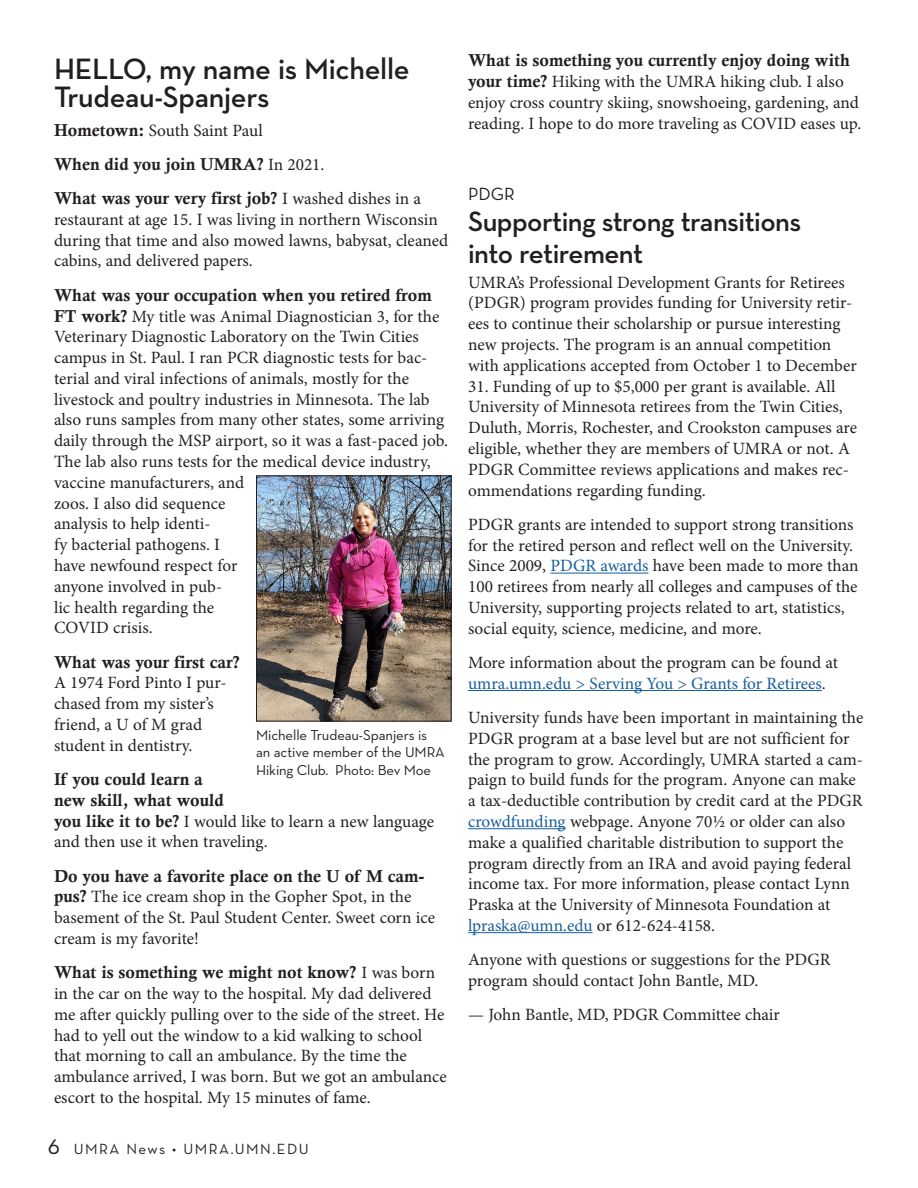
<style>
.page{position:relative;width:918px;height:1188px;background:#fff}
.page>*{position:absolute;margin:0;border:0;box-sizing:border-box;transform-origin:0 0}
.Main_headline{font:600 30px/28.5px "Neutraface Text";letter-spacing:-.01em;color:#231f20}
.Main_headline-2{font:600 28.5px/31.5px "Neutraface Text";letter-spacing:-.02em;color:#231f20}
.t1{font:18px "Neutraface Text";color:#231f20}
.Body_copy{font:17.25px/20.9px "Minion Pro";color:#231f20}
.Body_copy-2{font:17.25px "Calis MT Bol";color:#231f20}
.t2{font:15px "Neutraface Text";letter-spacing:.1em;color:#231f20}
.t3{font:14.7px/17.5px "Neutraface Text";letter-spacing:-.005em;color:#231f20}
.s1{font-family:"Calis MT Bol"}
.s2{font-family:"Minion Pro"}
.s3{font-size:24px}
.s4{color:#175d9e}
</style>
<div class="page">
<img style="left:258px;top:478px;width:192px;height:242px">
<div style="left:256px;top:476px;width:196px;height:246px;border:1px solid #231f20"></div>
<hr style="left:550px;top:573px;width:99px;height:1px;background:#175d9e">
<hr style="left:468px;top:690px;width:354px;height:1px;background:#175d9e">
<hr style="left:468px;top:828px;width:98px;height:1px;background:#175d9e">
<hr style="left:468px;top:932px;width:125px;height:1px;background:#175d9e">
<p class="Main_headline" style="left:54px;top:54px;width:357px">HELLO, my name is Michelle<br>Trudeau-Spanjers</p>
<p class="Body_copy" style="left:54px;top:120px;width:210px"><span class="s1">Hometown:</span> South Saint Paul</p>
<p class="Body_copy-2" style="left:54px;top:154px;width:272px">When did you join UMRA? <span class="s2">In 2021.</span></p>
<p class="Body_copy" style="left:54px;top:188px;width:396px"><span class="s1">What was your very first job?</span> I washed dishes in a restaurant at age 15. I was living in northern Wisconsin during that time and also mowed lawns, babysat, cleaned cabins, and delivered papers.</p>
<p class="Body_copy" style="left:54px;top:285px;width:395px"><span class="s1">What was your occupation when you retired from FT work?</span> My title was Animal Diagnostician 3, for the Veterinary Diagnostic Laboratory on the Twin Cities campus in St. Paul. I ran PCR diagnostic tests for bac&shy;terial and viral infections of animals, mostly for the livestock and poultry industries in Minnesota. The lab also runs samples from many other states, some arriving daily through the MSP airport, so it was a fast-paced job.<br>The lab also runs tests for the medical device industry, vaccine manufacturers, and<br>zoos. I also did sequence<br>analysis to help identi-<br>fy bacterial pathogens. I<br>have newfound respect for<br>anyone involved in pub-<br>lic health regarding the<br>COVID crisis.</p>
<p class="Body_copy" style="left:54px;top:652px;width:187px"><span class="s1">What was your first car?<br></span>A 1974 Ford Pinto I pur&shy;chased from my sister’s friend, a U of M grad student in dentistry.</p>
<p class="Body_copy" style="left:54px;top:769px;width:382px"><span class="s1">If you could learn a<br>new skill, what would<br>you like it to be?</span> I would like to learn a new language and then use it when traveling.</p>
<p class="Body_copy" style="left:54px;top:866px;width:383px"><span class="s1">Do you have a favorite place on the U of M cam&shy;pus?</span> The ice cream shop in the Gopher Spot, in the basement of the St. Paul Student Center. Sweet corn ice cream is my favorite!</p>
<p class="Body_copy" style="left:54px;top:962px;width:394px"><span class="s1">What is something we might not know?</span> I was born in the car on the way to the hospital. My dad delivered me after quickly pulling over to the side of the street. He had to yell out the window to a kid walking to school that morning to call an ambulance. By the time the ambulance arrived, I was born. But we got an ambulance escort to the hospital. My 15 minutes of fame.</p>
<p class="t3" style="left:256px;top:726px;width:190px">Michelle Trudeau-Spanjers is an active member of the UMRA<br>Hiking Club. Photo: Bev Moe</p>
<p class="t2" style="left:48px;top:1140px;width:263px"><span class="s3">6</span> UMRA News • UMRA.UMN.EDU</p>
<p class="Body_copy" style="left:468px;top:50px;width:395px"><span class="s1">What is something you currently enjoy doing with your time?</span> Hiking with the UMRA hiking club. I also enjoy cross country skiing, snowshoeing, gardening, and reading. I hope to do more traveling as COVID eases up.</p>
<p class="t1" style="left:468px;top:183px;width:48px">PDGR</p>
<p class="Main_headline-2" style="left:468px;top:206px;width:335px">Supporting strong transitions into retirement</p>
<p class="Body_copy" style="left:468px;top:272px;width:390px">UMRA’s Professional Development Grants for Retirees (PDGR) program provides funding for University retir&shy;ees to continue their scholarship or pursue interesting new projects. The program is an annual competition with applications accepted from October 1 to December</p>
<p class="Body_copy" style="left:468px;top:376px;width:390px">31. Funding of up to $5,000 per grant is available. All University of Minnesota retirees from the Twin Cities, Duluth, Morris, Rochester, and Crookston campuses are eligible, whether they are members of UMRA or not. A PDGR Committee reviews applications and makes rec&shy;ommendations regarding funding.</p>
<p class="Body_copy" style="left:468px;top:514px;width:392px">PDGR grants are intended to support strong transitions for the retired person and reflect well on the University.<br>Since 2009, <span class="s4">PDGR awards</span> have been made to more than 100 retirees from nearly all colleges and campuses of the University, supporting projects related to art, statistics, social equity, science, medicine, and more.</p>
<p class="Body_copy" style="left:468px;top:652px;width:372px">More information about the program can be found at <span class="s4">umra.umn.edu &gt; Serving You &gt; Grants for Retirees</span>.</p>
<p class="Body_copy" style="left:468px;top:707px;width:397px">University funds have been important in maintaining the PDGR program at a base level but are not sufficient for the program to grow. Accordingly, UMRA started a cam&shy;paign to build funds for the program. Anyone can make a tax-deductible contribution by credit card at the PDGR <span class="s4">crowdfunding</span> webpage. Anyone 70½ or older can also make a qualified charitable distribution to support the program directly from an IRA and avoid paying federal income tax. For more information, please contact Lynn Praska at the University of Minnesota Foundation at <span class="s4">lpraska@umn.edu</span> or 612-624-4158.</p>
<p class="Body_copy" style="left:468px;top:949px;width:364px">Anyone with questions or suggestions for the PDGR program should contact John Bantle, MD.</p>
<p class="Body_copy" style="left:468px;top:1004px;width:313px">— John Bantle, MD, PDGR Committee chair</p>
</div>
